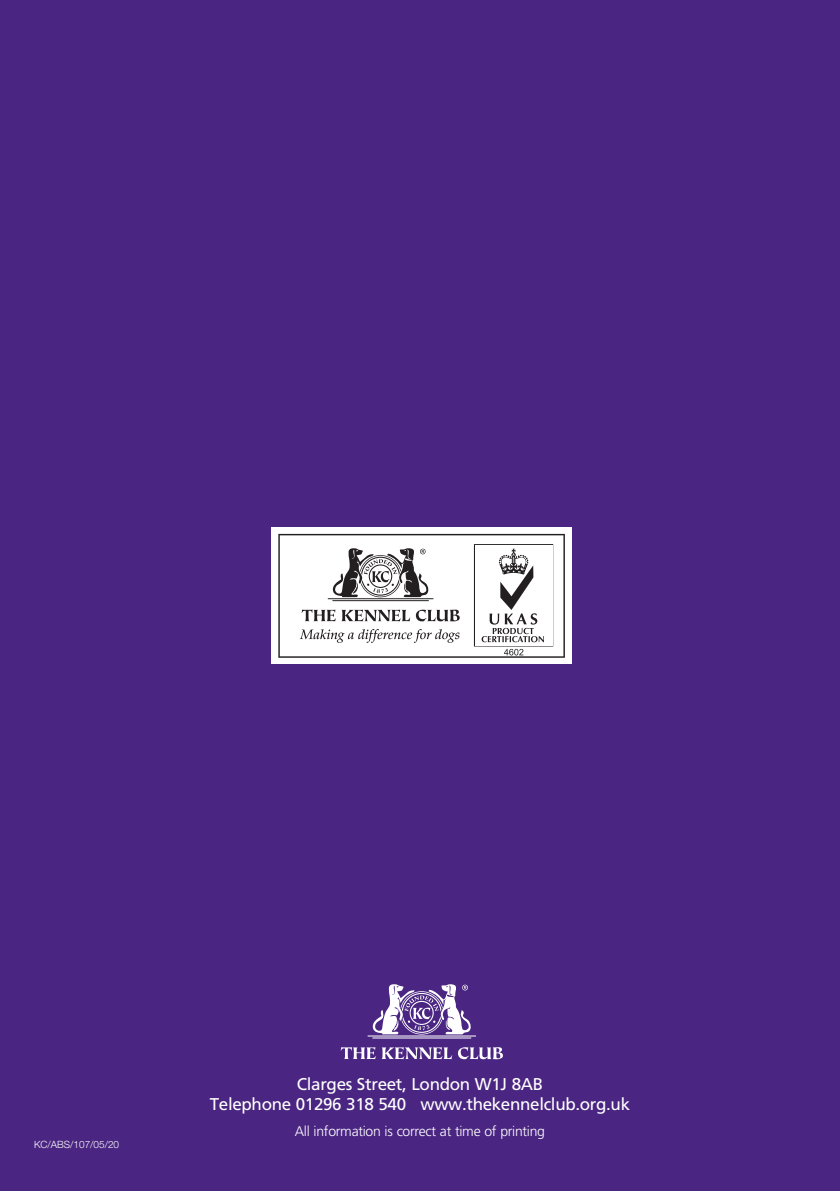
<style>
.page{position:relative;width:840px;height:1191px;background:#fff}
.page>*{position:absolute;margin:0;border:0;box-sizing:border-box;transform-origin:0 0}
.t1{font:17px "Frutiger LT Std";letter-spacing:-.02em;color:#fff}
.t2{font:300 14px "Frutiger LT Std";letter-spacing:-.02em;color:#fff}
.t3{font:300 10px "Helvetica Neue LT Std";color:#fff}
</style>
<div class="page">
<div style="left:0;top:0;width:839px;height:1191px;background:#4a2582"></div>
<div style="left:271px;top:527px;width:300px;height:137px;background:#fff"></div>
<svg style="left:278px;top:534px;width:286px;height:124px"></svg>
<svg style="left:340px;top:1047px;width:162px;height:12px"></svg>
<hr style="left:367px;top:1035px;width:109px;height:1px;background:#fff">
<hr style="left:372px;top:1037px;width:99px;height:1px;background:#fff">
<svg style="left:372px;top:984px;width:99px;height:50px"></svg>
<p class="t3" style="left:34px;top:1138px;width:87px">KC/ABS/107/05/20</p>
<p class="t1" style="left:296px;top:1074px;width:248px">Clarges Street, London W1J 8AB</p>
<p class="t1" style="left:210px;top:1094px;width:421px">Telephone 01296 318 540 www.thekennelclub.org.uk</p>
<p class="t2" style="left:295px;top:1123px;width:251px">All information is correct at time of printing</p>
</div>
